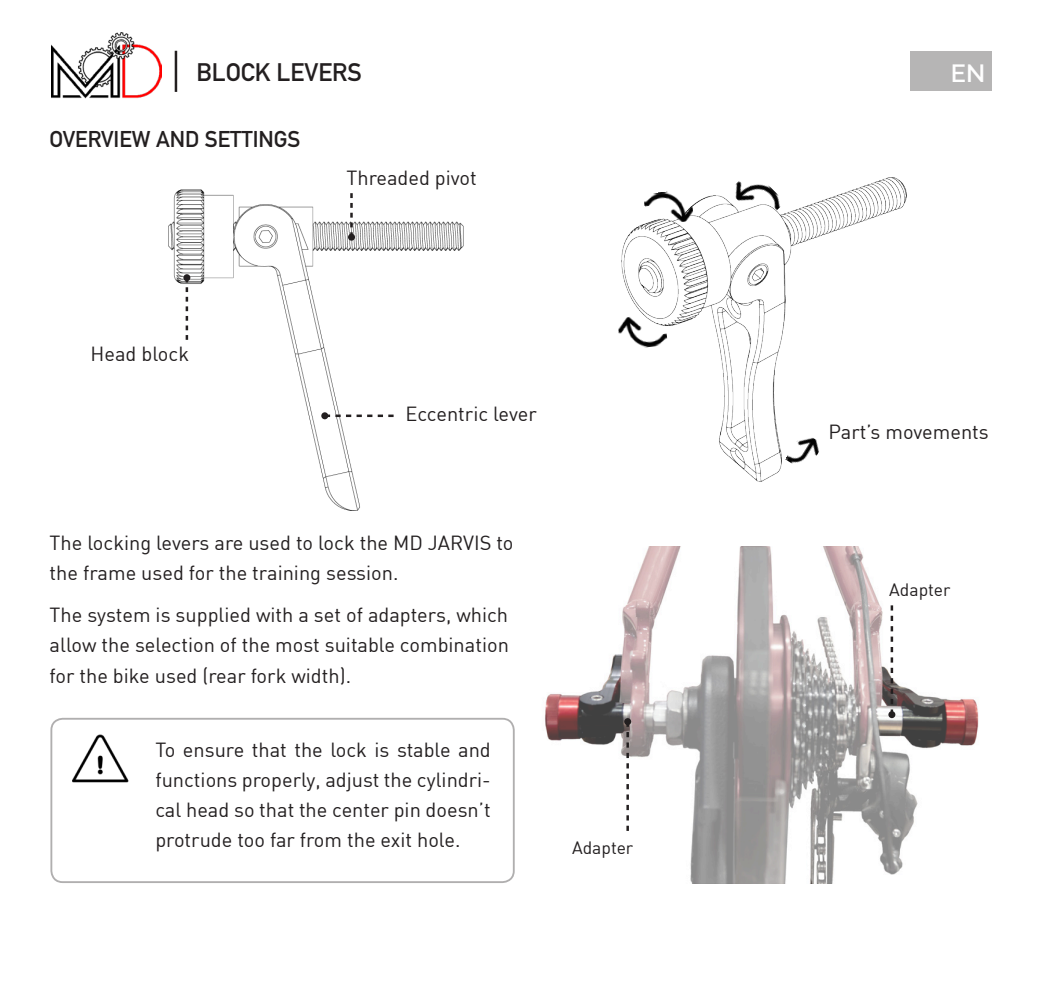
<style>
.page{position:relative;width:1042px;height:993px;background:#fff}
.page>*{position:absolute;margin:0;border:0;box-sizing:border-box;transform-origin:0 0}
.t1{font:700 25px "DIN Alternate";color:#231f20}
.t2{font:600 25px "Raleway";color:#fff}
.t3{font:700 22.5px "DIN Alternate";color:#231f20}
.t4{font:20px/30px "DIN";color:#231f20;text-align:justify}
.t5{font:17.5px "DIN";color:#231f20}
</style>
<div class="page">
<div style="left:910px;top:52px;width:81px;height:39px;background:#b6b5b5"></div>
<img style="left:51px;top:32px;width:110px;height:67px">
<hr style="left:175px;top:51px;width:2px;height:41px;background:#231f20">
<div style="left:50px;top:717px;width:465px;height:165px;border:2px solid #231f20;border-radius:11px"></div>
<img style="left:73px;top:734px;width:56px;height:49px">
<img style="left:169px;top:189px;width:294px;height:321px">
<img style="left:621px;top:178px;width:285px;height:303px">
<img style="left:618px;top:312px;width:50px;height:38px">
<img style="left:785px;top:431px;width:38px;height:41px">
<img style="left:643px;top:188px;width:51px;height:38px">
<img style="left:729px;top:178px;width:56px;height:47px">
<img style="left:545px;top:546px;width:434px;height:337px">
<svg style="left:626px;top:725px;width:3px;height:105px"></svg>
<div style="left:624px;top:718px;width:7px;height:7px;background:#231f20;border-radius:50%"></div>
<svg style="left:890px;top:605px;width:3px;height:106px"></svg>
<div style="left:888px;top:711px;width:7px;height:7px;background:#231f20;border-radius:50%"></div>
<svg style="left:350px;top:193px;width:3px;height:40px"></svg>
<div style="left:348px;top:233px;width:7px;height:7px;background:#231f20;border-radius:50%"></div>
<svg style="left:328px;top:414px;width:65px;height:3px"></svg>
<div style="left:321px;top:412px;width:7px;height:7px;background:#231f20;border-radius:50%"></div>
<svg style="left:186px;top:281px;width:2px;height:59px"></svg>
<div style="left:183px;top:274px;width:7px;height:7px;background:#231f20;border-radius:50%"></div>
<p class="t1" style="left:197px;top:58px;width:167px">BLOCK LEVERS</p>
<p class="t3" style="left:50px;top:125px;width:252px">OVERVIEW AND SETTINGS</p>
<p class="t4" style="left:346px;top:165px;width:132px">Threaded pivot</p>
<p class="t4" style="left:91px;top:341px;width:100px">Head block</p>
<p class="t4" style="left:405px;top:401px;width:133px">Eccentric lever</p>
<p class="t4" style="left:50px;top:530px;width:465px">The locking levers are used to lock the MD JARVIS to the frame used for the training session.</p>
<p class="t4" style="left:50px;top:602px;width:461px">The system is supplied with a set of adapters, which allow the selection of the most suitable combination for the bike used (rear fork width).</p>
<p class="t4" style="left:155px;top:736px;width:337px">To ensure that the lock is stable and functions properly, adjust the cylindri&shy;cal head so that the center pin doesn’t protrude too far from the exit hole.</p>
<p class="t5" style="left:572px;top:841px;width:63px">Adapter</p>
<p class="t2" style="left:951px;top:59px;width:36px">EN</p>
<p class="t4" style="left:828px;top:419px;width:162px">Part’s movements</p>
<p class="t5" style="left:889px;top:583px;width:63px">Adapter</p>
</div>
